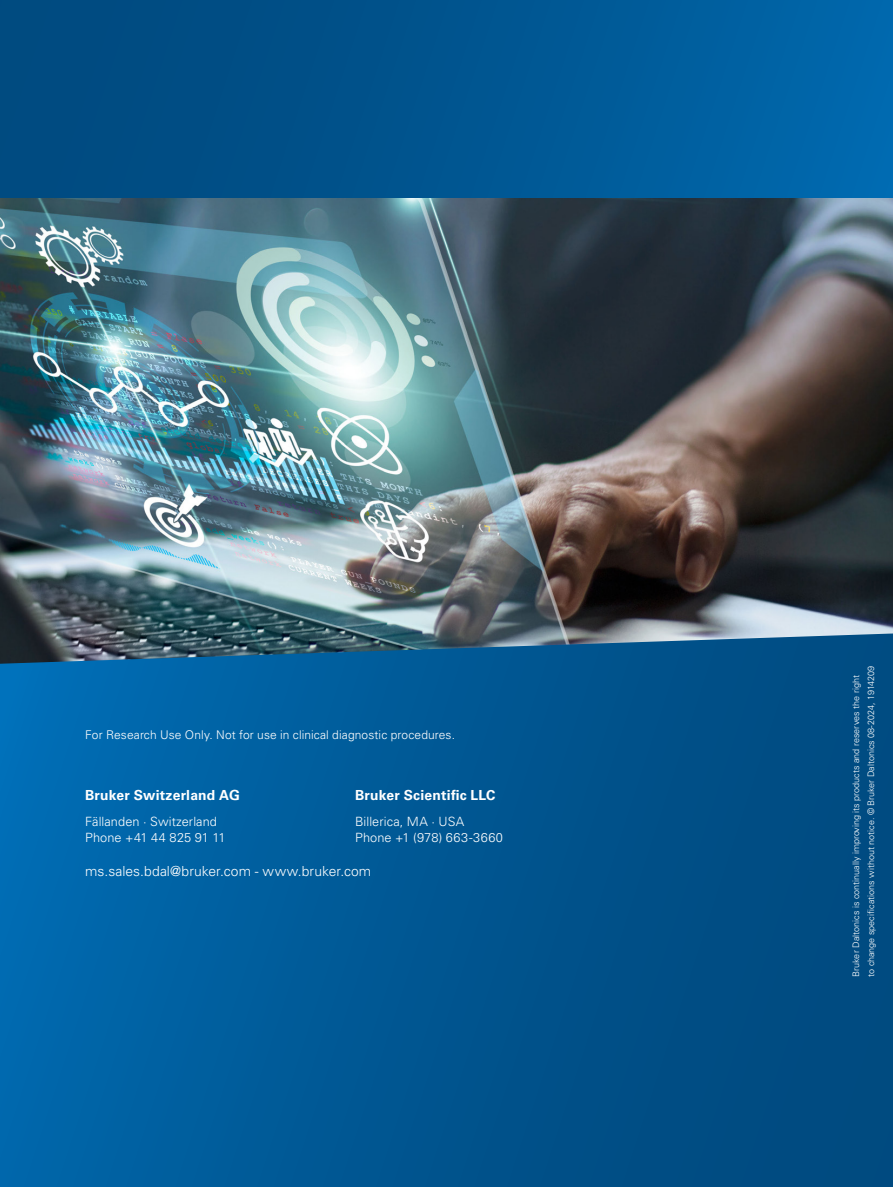
<style>
.page{position:relative;width:893px;height:1187px;background:#fff}
.page>*{position:absolute;margin:0;border:0;box-sizing:border-box;transform-origin:0 0}
.t1{font:300 13.8px "Univers LT Std";letter-spacing:.005em;color:#fff}
.t2{font:700 13.8px "Univers LT Std";letter-spacing:.015em;color:#fff}
.t3{font:300 12.75px/17px "Univers LT Std";letter-spacing:.01em;color:#fff}
.t4{font:300 12px "Univers LT Std";letter-spacing:.01em;color:#fff}
.t5{font:300 9px/15px "Univers LT Std";color:#fff}
</style>
<div class="page">
<img style="left:0;top:198px;width:893px;height:435px">
<svg style="left:0;top:633px;width:893px;height:553px;background:#025893"></svg>
<div style="left:0;top:0;width:893px;height:198px;background:linear-gradient(to right,#00467a,#0067aa)"></div>
<h3 class="t4" style="left:85px;top:727px;width:371px">For Research Use Only. Not for use in clinical diagnostic procedures.</h3>
<h1 class="t2" style="left:85px;top:786px;width:156px">Bruker Switzerland AG</h1>
<h2 class="t3" style="left:85px;top:812px;width:142px">Fällanden · Switzerland<br>Phone +41 44 825 91 11</h2>
<h1 class="t2" style="left:355px;top:786px;width:142px">Bruker Scientific LLC</h1>
<h2 class="t3" style="left:355px;top:812px;width:149px">Billerica, MA · USA<br>Phone +1 (978) 663-3660</h2>
<h1 class="t1" style="left:85px;top:862px;width:288px">ms.sales.bdal@bruker.com - www.bruker.com</h1>
<p class="t5" style="left:848px;top:976px;width:312px;rotate:-90deg">Bruker Daltonics is continually improving its products and reserves the right to change specifications without notice. © Bruker Daltonics 08-2024, 1914209</p>
</div>
